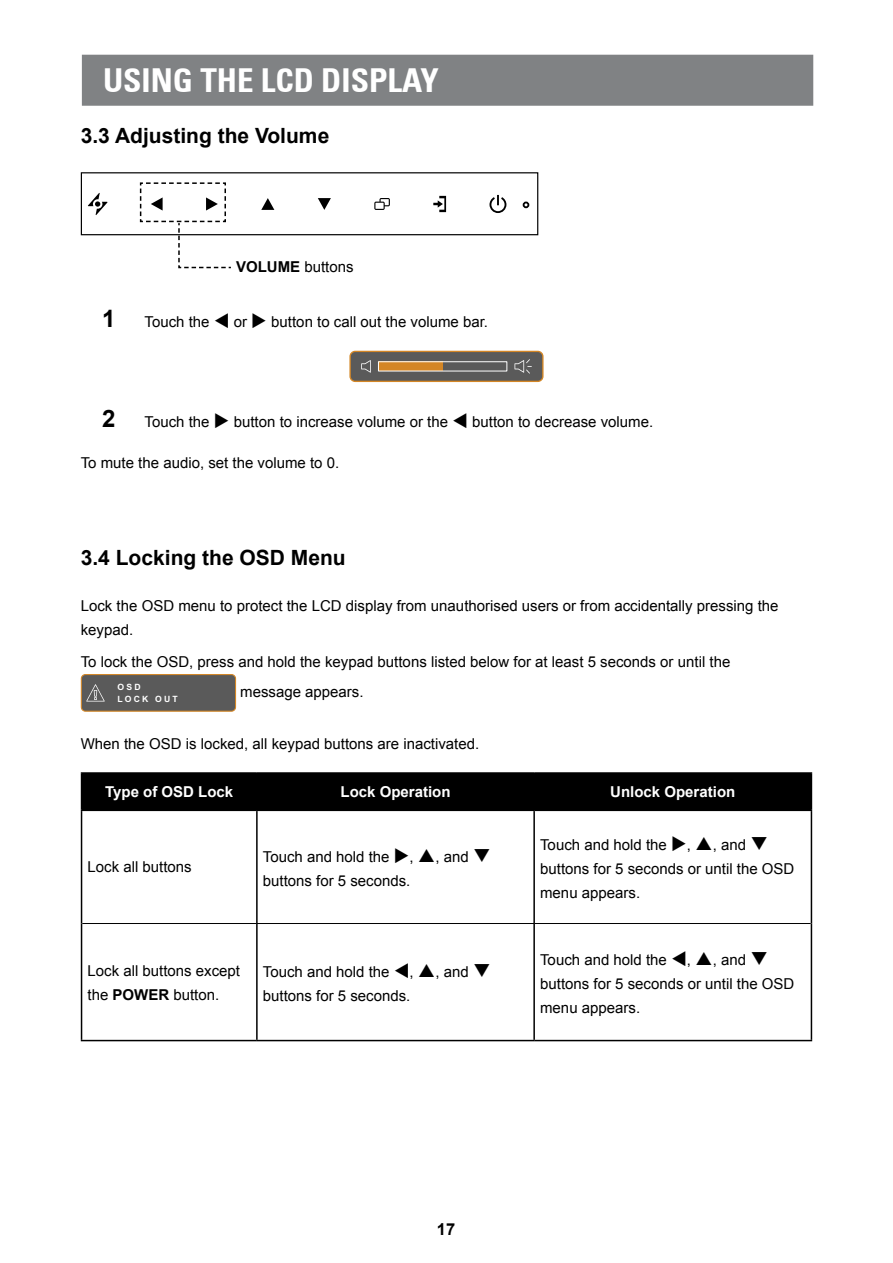
<style>
.page{position:relative;width:893px;height:1263px;background:#fff}
.page>*{position:absolute;margin:0;border:0;box-sizing:border-box;transform-origin:0 0}
.t1{font:700 condensed 33px "Univers 67";color:#fff}
.t2{font:700 21px "Arial";color:#000}
.t3{font:700 16.5px "Arial";color:#000}
.t4{font:15px/24px "Arial";color:#000}
.t5{font:700 15px "Arial";color:#fff}
.t6{font:700 8.7px/12.5px "Arial";letter-spacing:.25em;color:#fff}
.s1{font-weight:700}
.s2{font-weight:700;font-size:24px}
</style>
<div class="page">
<div style="left:82px;top:55px;width:731px;height:51px;background:#808284;border:2px solid #808284"></div>
<div style="left:350px;top:351px;width:193px;height:30px;background:#5a5a5a;border-radius:5px"></div>
<div style="left:349px;top:351px;width:195px;height:31px;border:1px solid #d48625;border-radius:5px"></div>
<svg style="left:514px;top:359px;width:18px;height:15px"></svg>
<svg style="left:361px;top:360px;width:10px;height:13px"></svg>
<div style="left:378px;top:362px;width:65px;height:9px;background:#d48625"></div>
<div style="left:378px;top:361px;width:129px;height:10px;border:1px solid #fff"></div>
<div style="left:81px;top:674px;width:155px;height:37px;background:#5a5a5a;border-radius:4px"></div>
<div style="left:81px;top:674px;width:155px;height:38px;border:1px solid #d48625;border-radius:4px"></div>
<svg style="left:86px;top:684px;width:19px;height:17px"></svg>
<div style="left:82px;top:774px;width:729px;height:35px;background:#000"></div>
<hr style="left:81px;top:811px;width:1px;height:112px;background:#000">
<hr style="left:256px;top:811px;width:2px;height:112px;background:#000">
<hr style="left:533px;top:811px;width:2px;height:112px;background:#000">
<hr style="left:811px;top:811px;width:1px;height:112px;background:#000">
<hr style="left:81px;top:923px;width:1px;height:117px;background:#000">
<hr style="left:256px;top:924px;width:2px;height:116px;background:#000">
<hr style="left:533px;top:924px;width:2px;height:116px;background:#000">
<hr style="left:811px;top:923px;width:1px;height:117px;background:#000">
<hr style="left:81px;top:1040px;width:176px;height:1px;background:#000">
<hr style="left:257px;top:1040px;width:277px;height:1px;background:#000">
<hr style="left:534px;top:1040px;width:278px;height:1px;background:#000">
<hr style="left:82px;top:923px;width:175px;height:1px;background:#000">
<hr style="left:257px;top:923px;width:277px;height:1px;background:#000">
<hr style="left:534px;top:923px;width:277px;height:1px;background:#000">
<hr style="left:81px;top:772px;width:176px;height:2px;background:#000">
<hr style="left:81px;top:774px;width:1px;height:35px;background:#000">
<hr style="left:257px;top:772px;width:277px;height:2px;background:#000">
<hr style="left:256px;top:774px;width:2px;height:35px;background:#000">
<hr style="left:534px;top:772px;width:278px;height:2px;background:#000">
<hr style="left:533px;top:774px;width:2px;height:35px;background:#000">
<hr style="left:811px;top:774px;width:1px;height:35px;background:#000">
<hr style="left:81px;top:809px;width:176px;height:2px;background:#000">
<hr style="left:257px;top:809px;width:277px;height:2px;background:#000">
<hr style="left:534px;top:809px;width:278px;height:2px;background:#000">
<svg style="left:88px;top:193px;width:20px;height:22px"></svg>
<svg style="left:261px;top:198px;width:13px;height:12px"></svg>
<svg style="left:318px;top:198px;width:13px;height:12px"></svg>
<svg style="left:374px;top:198px;width:16px;height:12px"></svg>
<svg style="left:489px;top:195px;width:17px;height:18px"></svg>
<svg style="left:433px;top:196px;width:13px;height:16px"></svg>
<svg style="left:523px;top:202px;width:6px;height:6px"></svg>
<div style="left:81px;top:172px;width:457px;height:63px;border:1px solid #000"></div>
<svg style="left:139px;top:182px;width:96px;height:87px"></svg>
<h1 class="t1" style="left:103px;top:60px;width:337px">USING THE LCD DISPLAY</h1>
<h2 class="t2" style="left:81px;top:122px;width:250px">3.3 Adjusting the Volume</h2>
<p class="t4" style="left:236px;top:255px;width:119px"><span class="s1">VOLUME</span> buttons</p>
<p class="t4" style="left:102px;top:310px;width:388px"><span class="s2">1</span> Touch the ▼ or ◆ button to call out the volume bar.</p>
<p class="t4" style="left:102px;top:410px;width:553px"><span class="s2">2</span> Touch the ◆ button to increase volume or the ▼ button to decrease volume.</p>
<p class="t4" style="left:81px;top:451px;width:260px">To mute the audio, set the volume to 0.</p>
<h2 class="t2" style="left:81px;top:544px;width:266px">3.4 Locking the OSD Menu</h2>
<p class="t4" style="left:81px;top:594px;width:699px">Lock the OSD menu to protect the LCD display from unauthorised users or from accidentally pressing the keypad.</p>
<p class="t4" style="left:81px;top:650px;width:651px">To lock the OSD, press and hold the keypad buttons listed below for at least 5 seconds or until the</p>
<p class="t6" style="left:118px;top:681px;width:62px">OSD<br>LOCK OUT</p>
<p class="t4" style="left:240px;top:680px;width:125px">message appears.</p>
<p class="t4" style="left:81px;top:732px;width:400px">When the OSD is locked, all keypad buttons are inactivated.</p>
<p class="t5" style="left:105px;top:782px;width:130px">Type of OSD Lock</p>
<p class="t5" style="left:340px;top:782px;width:112px">Lock Operation</p>
<p class="t5" style="left:610px;top:782px;width:127px">Unlock Operation</p>
<p class="t4" style="left:88px;top:855px;width:106px">Lock all buttons</p>
<p class="t4" style="left:263px;top:845px;width:152px">Touch and hold the ◆,</p>
<p class="t4" style="left:436px;top:845px;width:57px">, and ❑</p>
<p class="t4" style="left:263px;top:869px;width:149px">buttons for 5 seconds.</p>
<p class="t4" style="left:88px;top:958px;width:154px">Lock all buttons except the <span class="s1">POWER</span> button.</p>
<p class="t4" style="left:263px;top:960px;width:152px">Touch and hold the ▼,</p>
<p class="t4" style="left:436px;top:960px;width:57px">, and ❑</p>
<p class="t4" style="left:263px;top:984px;width:149px">buttons for 5 seconds.</p>
<p class="t4" style="left:540px;top:833px;width:152px">Touch and hold the ◆,</p>
<p class="t4" style="left:540px;top:833px;width:256px;text-indent:173px">, and ❑ buttons for 5 seconds or until the OSD menu appears.</p>
<p class="t4" style="left:540px;top:948px;width:152px">Touch and hold the ▼,</p>
<p class="t4" style="left:540px;top:948px;width:256px;text-indent:173px">, and ❑ buttons for 5 seconds or until the OSD menu appears.</p>
<p class="t3" style="left:437px;top:1218px;width:20px">17</p>
</div>
